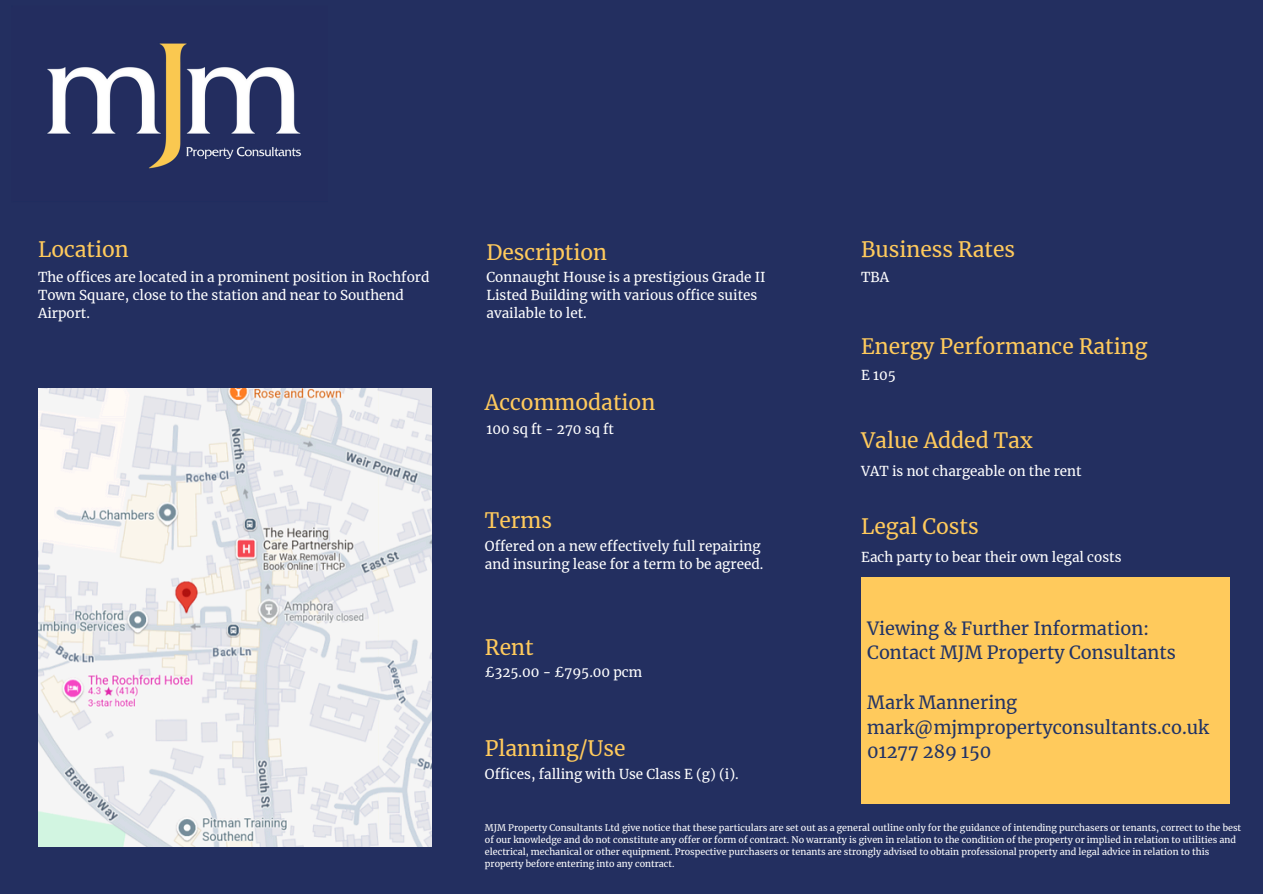
<style>
.page{position:relative;width:1263px;height:894px;background:#fff}
.page>*{position:absolute;margin:0;border:0;box-sizing:border-box;transform-origin:0 0}
.t1{font:21px "Merriweather";color:#ffca5c}
.t2{font:18px/24.8px "Merriweather";color:#213366}
.t3{font:13.5px/18px "Merriweather";color:#fff}
.t4{font:9px/12px "Merriweather";color:#fff}
</style>
<div class="page">
<div style="left:0;top:0;width:1263px;height:893px;background:#232f60"></div>
<img style="left:38px;top:388px;width:394px;height:458px">
<div style="left:861px;top:577px;width:369px;height:227px;background:#ffca5c"></div>
<img style="left:47px;top:43px;width:255px;height:126px">
<p class="t1" style="left:38px;top:237px;width:92px">Location</p>
<h1 class="t3" style="left:38px;top:268px;width:393px">The offices are located in a prominent position in Rochford<br>Town Square, close to the station and near to Southend<br>Airport.</h1>
<h4 class="t1" style="left:486px;top:239px;width:122px">Description</h4>
<h1 class="t3" style="left:486px;top:268px;width:281px">Connaught House is a prestigious Grade II<br>Listed Building with various office suites available to let.</h1>
<h1 class="t1" style="left:485px;top:389px;width:172px">Accommodation</h1>
<h4 class="t3" style="left:486px;top:420px;width:129px">100 sq ft - 270 sq ft</h4>
<h3 class="t1" style="left:485px;top:507px;width:69px">Terms</h3>
<h1 class="t3" style="left:485px;top:537px;width:280px">Offered on a new effectively full repairing and insuring lease for a term to be agreed.</h1>
<p class="t1" style="left:485px;top:633px;width:50px">Rent</p>
<h3 class="t3" style="left:485px;top:663px;width:159px">£325.00 - £795.00 pcm</h3>
<h1 class="t1" style="left:485px;top:735px;width:142px">Planning/Use</h1>
<h4 class="t3" style="left:485px;top:764px;width:255px">Offices, falling with Use Class E (g) (i).</h4>
<h1 class="t1" style="left:861px;top:237px;width:155px">Business Rates</h1>
<h4 class="t3" style="left:861px;top:268px;width:29px">TBA</h4>
<h1 class="t1" style="left:861px;top:333px;width:288px">Energy Performance Rating</h1>
<h1 class="t3" style="left:861px;top:365px;width:36px">E 105</h1>
<h1 class="t1" style="left:861px;top:427px;width:173px">Value Added Tax</h1>
<h4 class="t3" style="left:861px;top:461px;width:222px">VAT is not chargeable on the rent</h4>
<h4 class="t1" style="left:861px;top:513px;width:119px">Legal Costs</h4>
<h2 class="t3" style="left:861px;top:548px;width:262px">Each party to bear their own legal costs</h2>
<h2 class="t2" style="left:867px;top:615px;width:310px">Viewing &amp; Further Information:<br>Contact MJM Property Consultants</h2>
<h1 class="t2" style="left:867px;top:689px;width:343px">Mark Mannering mark@mjmpropertyconsultants.co.uk<br>01277 289 150</h1>
<h4 class="t4" style="left:485px;top:821px;width:758px">MJM Property Consultants Ltd give notice that these particulars are set out as a general outline only for the guidance of intending purchasers or tenants, correct to the best of our knowledge and do not constitute any offer or form of contract. No warranty is given in relation to the condition of the property or implied in relation to utilities and electrical, mechanical or other equipment. Prospective purchasers or tenants are strongly advised to obtain professional property and legal advice in relation to this property before entering into any contract.</h4>
</div>
